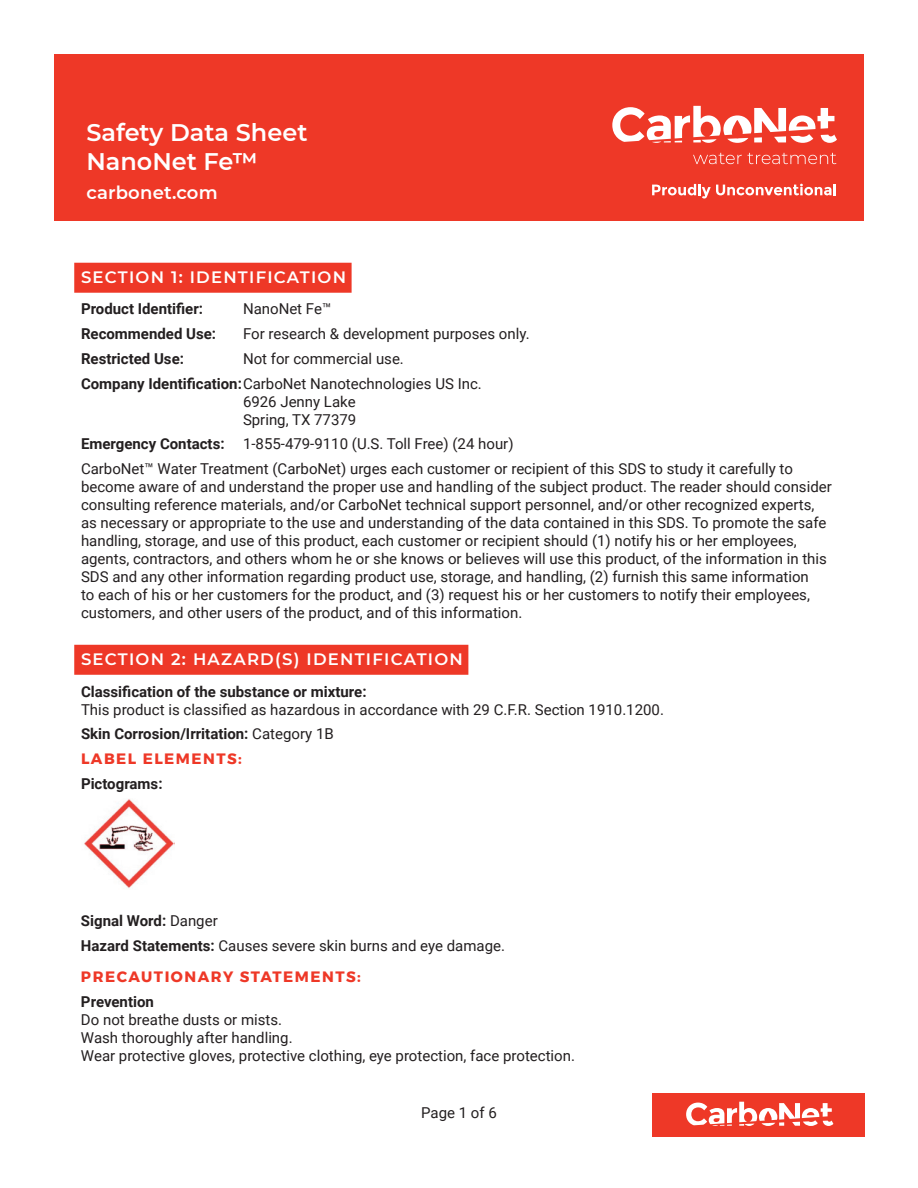
<style>
.page{position:relative;width:918px;height:1188px;background:#fff}
.page>*{position:absolute;margin:0;border:0;box-sizing:border-box;transform-origin:0 0}
.t1{font:600 24px/28.8px "Montserrat";color:#fff}
.t2{font:600 18px "Montserrat";letter-spacing:.01em;color:#fff}
.t3{font:600 16.5px "Montserrat";letter-spacing:.075em;color:#fff}
.t4{font:15px/18px "Roboto";color:#231f20}
.t5{font:700 15px "Roboto";color:#231f20}
.t6{font:700 15px "Montserrat";letter-spacing:.1em;color:#ee3827}
.s1{font-weight:700}
</style>
<div class="page">
<div style="left:652px;top:1093px;width:212px;height:44px;background:#ee3827"></div>
<svg style="left:686px;top:1102px;width:147px;height:24px"></svg>
<div style="left:74px;top:263px;width:278px;height:30px;background:#ee3827"></div>
<div style="left:74px;top:645px;width:394px;height:30px;background:#ee3827"></div>
<img style="left:84px;top:799px;width:90px;height:89px">
<div style="left:54px;top:54px;width:810px;height:166px;background:#ee3827"></div>
<svg style="left:693px;top:153px;width:143px;height:11px"></svg>
<svg style="left:652px;top:184px;width:184px;height:15px"></svg>
<svg style="left:612px;top:106px;width:225px;height:37px"></svg>
<h1 class="t1" style="left:86px;top:117px;width:223px">Safety Data Sheet<br>NanoNet Fe™</h1>
<p class="t2" style="left:86px;top:179px;width:133px">carbonet.com</p>
<p class="t3" style="left:81px;top:265px;width:267px">SECTION 1: IDENTIFICATION</p>
<p class="t5" style="left:81px;top:299px;width:124px">Product Identifier:</p>
<p class="t4" style="left:243px;top:300px;width:90px">NanoNet Fe™</p>
<p class="t5" style="left:81px;top:323px;width:137px">Recommended Use:</p>
<p class="t4" style="left:243px;top:324px;width:288px">For research &amp; development purposes only.</p>
<p class="t5" style="left:81px;top:348px;width:105px">Restricted Use:</p>
<p class="t4" style="left:81px;top:346px;width:402px;line-height:24.8px;text-indent:162px">Not for commercial use.<br><span class="s1">Company Identification:</span>CarboNet Nanotechnologies US Inc.</p>
<p class="t4" style="left:243px;top:392px;width:115px">6926 Jenny Lake<br>Spring, TX 77379</p>
<p class="t4" style="left:81px;top:431px;width:713px;line-height:24.8px"><span class="s1">Emergency Contacts:</span> 1-855-479-9110 (U.S. Toll Free) (24 hour)<br>CarboNet™ Water Treatment (CarboNet) urges each customer or recipient of this SDS to study it carefully to</p>
<p class="t4" style="left:81px;top:477px;width:752px">become aware of and understand the proper use and handling of the subject product. The reader should consider consulting reference materials, and/or CarboNet technical support personnel, and/or other recognized experts, as necessary or appropriate to the use and understanding of the data contained in this SDS. To promote the safe handling, storage, and use of this product, each customer or recipient should (1) notify his or her employees, agents, contractors, and others whom he or she knows or believes will use this product, of the information in this SDS and any other information regarding product use, storage, and handling, (2) furnish this same information<br>to each of his or her customers for the product, and (3) request his or her customers to notify their employees, customers, and other users of the product, and of this information.</p>
<p class="t3" style="left:81px;top:647px;width:383px">SECTION 2: HAZARD(S) IDENTIFICATION</p>
<p class="t5" style="left:81px;top:681px;width:287px">Classification of the substance or mixture:</p>
<p class="t4" style="left:81px;top:696px;width:584px;line-height:24.8px">This product is classified as hazardous in accordance with 29 C.F.R. Section 1910.1200.<br><span class="s1">Skin Corrosion/Irritation:</span> Category 1B</p>
<p class="t6" style="left:81px;top:747px;width:162px">LABEL ELEMENTS:</p>
<p class="t5" style="left:81px;top:773px;width:83px">Pictograms:</p>
<p class="t4" style="left:81px;top:908px;width:425px;line-height:24.8px"><span class="s1">Signal Word:</span> Danger<br><span class="s1">Hazard Statements:</span> Causes severe skin burns and eye damage.</p>
<p class="t6" style="left:81px;top:965px;width:281px">PRECAUTIONARY STATEMENTS:</p>
<p class="t5" style="left:81px;top:991px;width:74px">Prevention</p>
<p class="t4" style="left:81px;top:1010px;width:496px">Do not breathe dusts or mists.<br>Wash thoroughly after handling.<br>Wear protective gloves, protective clothing, eye protection, face protection.</p>
<p class="t4" style="left:421px;top:1103px;width:77px">Page 1 of 6</p>
</div>
